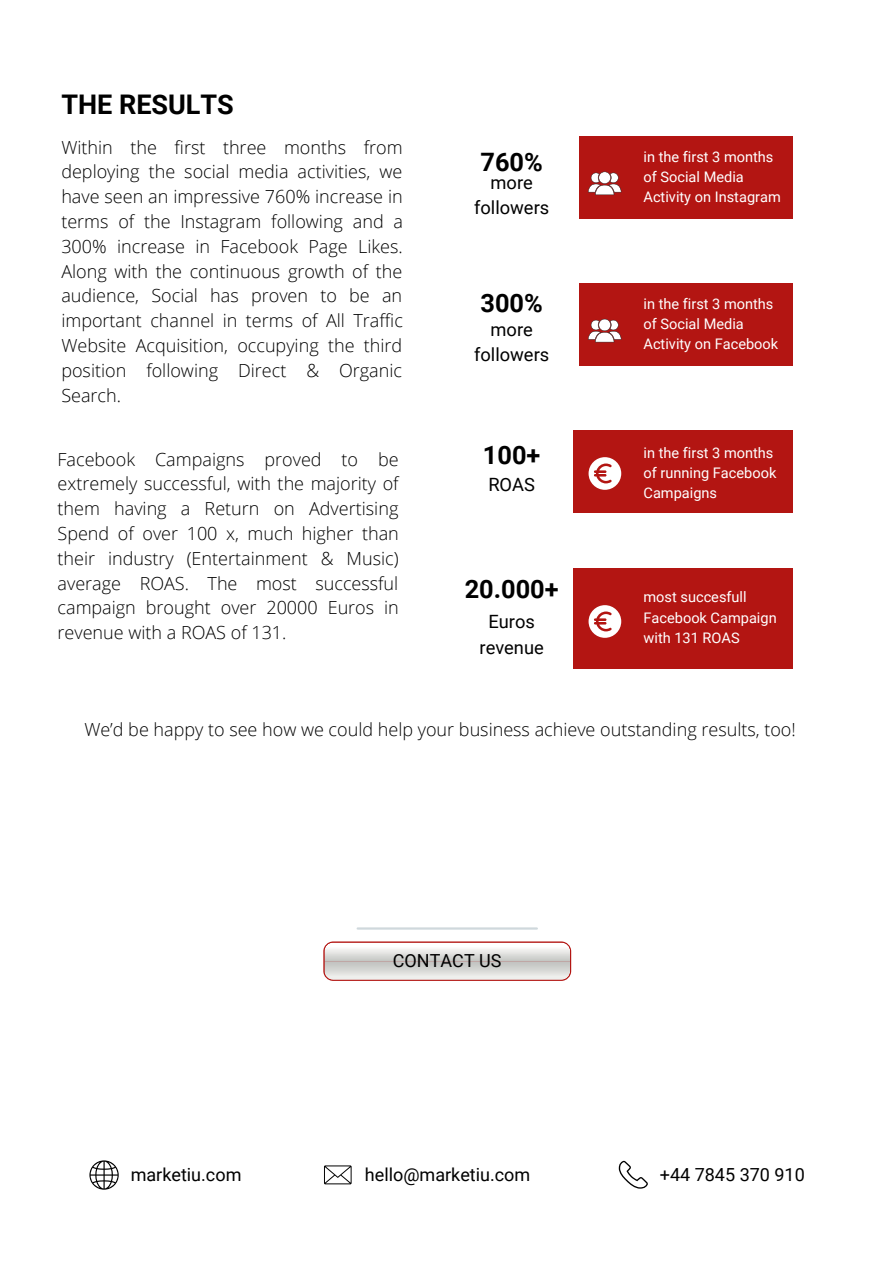
<style>
.page{position:relative;width:894px;height:1264px;background:#fff}
.page>*{position:absolute;margin:0;border:0;box-sizing:border-box;transform-origin:0 0}
.t1{font:700 27px "Roboto";color:#000}
.t2{font:700 25.35px "Roboto";color:#000}
.t3{font:18.3px/25.3px "Roboto";color:#000;text-align:center}
.t4{font:300 18px/24.8px "Open Sans";color:#000;text-align:justify}
.t5{font:18px "Roboto";color:#000}
.t6{font:14.55px/20.2px "Roboto";color:#fff}
</style>
<div class="page">
<div style="left:451px;top:430px;width:341px;height:83px;background:#b31512"></div>
<div style="left:451px;top:430px;width:121px;height:83px;background:#fff"></div>
<div style="left:451px;top:136px;width:341px;height:83px;background:#b31512"></div>
<div style="left:451px;top:136px;width:127px;height:83px;background:#fff"></div>
<hr style="left:357px;top:927px;width:179px;height:2px;background:#cfd8dc">
<svg style="left:89px;top:1160px;width:30px;height:29px"></svg>
<svg style="left:323px;top:941px;width:248px;height:39px"></svg>
<hr style="left:324px;top:977px;width:246px;height:2px;background:#fff">
<hr style="left:324px;top:976px;width:246px;height:1px;background:#fff">
<hr style="left:324px;top:975px;width:246px;height:1px;background:#fff">
<hr style="left:324px;top:974px;width:246px;height:1px;background:#fff">
<hr style="left:324px;top:973px;width:246px;height:1px;background:#fff">
<hr style="left:324px;top:972px;width:246px;height:1px;background:#fff">
<hr style="left:324px;top:971px;width:246px;height:1px;background:#fff">
<hr style="left:324px;top:970px;width:246px;height:1px;background:#fff">
<hr style="left:324px;top:969px;width:246px;height:1px;background:#fff">
<hr style="left:324px;top:968px;width:246px;height:1px;background:#fff">
<hr style="left:324px;top:967px;width:246px;height:1px;background:#fff">
<hr style="left:324px;top:966px;width:246px;height:1px;background:#fff">
<hr style="left:324px;top:965px;width:246px;height:1px;background:#fff">
<hr style="left:324px;top:964px;width:246px;height:1px;background:#fff">
<hr style="left:324px;top:963px;width:246px;height:1px;background:#fff">
<hr style="left:324px;top:962px;width:246px;height:1px;background:#fff">
<hr style="left:324px;top:961px;width:246px;height:1px;background:#fff">
<hr style="left:324px;top:960px;width:246px;height:1px;background:#fff">
<hr style="left:324px;top:959px;width:246px;height:1px;background:#fff">
<hr style="left:324px;top:958px;width:246px;height:1px;background:#fff">
<hr style="left:324px;top:957px;width:246px;height:1px;background:#fff">
<hr style="left:324px;top:956px;width:246px;height:1px;background:#fff">
<hr style="left:324px;top:955px;width:246px;height:1px;background:#fff">
<hr style="left:324px;top:954px;width:246px;height:1px;background:#fff">
<hr style="left:324px;top:953px;width:246px;height:1px;background:#fff">
<hr style="left:324px;top:952px;width:246px;height:1px;background:#fff">
<hr style="left:324px;top:951px;width:246px;height:1px;background:#fff">
<hr style="left:324px;top:950px;width:246px;height:1px;background:#fff">
<hr style="left:324px;top:949px;width:246px;height:1px;background:#fff">
<hr style="left:324px;top:948px;width:246px;height:1px;background:#fff">
<hr style="left:324px;top:947px;width:246px;height:1px;background:#fff">
<hr style="left:324px;top:946px;width:246px;height:1px;background:#fff">
<hr style="left:324px;top:944px;width:246px;height:2px;background:#fff">
<hr style="left:324px;top:942px;width:246px;height:2px;background:#fff">
<svg style="left:324px;top:1165px;width:27px;height:19px"></svg>
<svg style="left:618px;top:1160px;width:29px;height:28px"></svg>
<div style="left:451px;top:283px;width:341px;height:83px;background:#b31512"></div>
<div style="left:451px;top:283px;width:127px;height:83px;background:#fff"></div>
<div style="left:451px;top:568px;width:341px;height:100px;background:#b31512"></div>
<div style="left:451px;top:568px;width:121px;height:100px;background:#fff"></div>
<svg style="left:588px;top:172px;width:33px;height:23px"></svg>
<svg style="left:588px;top:319px;width:33px;height:23px"></svg>
<svg style="left:588px;top:457px;width:33px;height:33px"></svg>
<svg style="left:588px;top:605px;width:33px;height:33px"></svg>
<p class="t1" style="left:61px;top:89px;width:174px">THE RESULTS</p>
<p class="t4" style="left:61px;top:134px;width:343px">Within the first three months from deploying the social media activities, we have seen an impressive 760% increase in terms of the Instagram following and a 300% increase in Facebook Page Likes.<br>Along with the continuous growth of the audience, Social has proven to be an important channel in terms of All Traffic Website Acquisition, occupying the third position following Direct &amp; Organic Search.</p>
<p class="t4" style="left:58px;top:446px;width:343px">Facebook Campaigns proved to be extremely successful, with the majority of them having a Return on Advertising Spend of over 100 x, much higher than their industry (Entertainment &amp; Music) average ROAS. The most successful campaign brought over 20000 Euros in revenue with a ROAS of 131.</p>
<p class="t2" style="left:480px;top:147px;width:64px">760%</p>
<p class="t3" style="left:474px;top:170px;width:77px">more followers</p>
<p class="t2" style="left:480px;top:288px;width:64px">300%</p>
<p class="t3" style="left:474px;top:317px;width:77px">more followers</p>
<p class="t2" style="left:483px;top:441px;width:59px">100+</p>
<p class="t3" style="left:488px;top:472px;width:48px">ROAS</p>
<p class="t2" style="left:464px;top:574px;width:95px">20.000+</p>
<p class="t3" style="left:479px;top:609px;width:66px">Euros revenue</p>
<p class="t6" style="left:643px;top:147px;width:139px">in the first 3 months of Social Media<br>Activity on Instagram</p>
<p class="t6" style="left:643px;top:294px;width:136px">in the first 3 months of Social Media<br>Activity on Facebook</p>
<p class="t6" style="left:643px;top:442px;width:134px">in the first 3 months of running Facebook<br>Campaigns</p>
<p class="t6" style="left:643px;top:587px;width:135px">most succesfull<br>Facebook Campaign with 131 ROAS</p>
<p class="t4" style="left:84px;top:717px;width:712px">We’d be happy to see how we could help your business achieve outstanding results, too!</p>
<p class="t5" style="left:131px;top:1163px;width:112px">marketiu.com</p>
<p class="t5" style="left:393px;top:950px;width:110px">CONTACT US</p>
<p class="t5" style="left:365px;top:1163px;width:167px">hello@marketiu.com</p>
<p class="t5" style="left:659px;top:1163px;width:146px">+44 7845 370 910</p>
</div>
